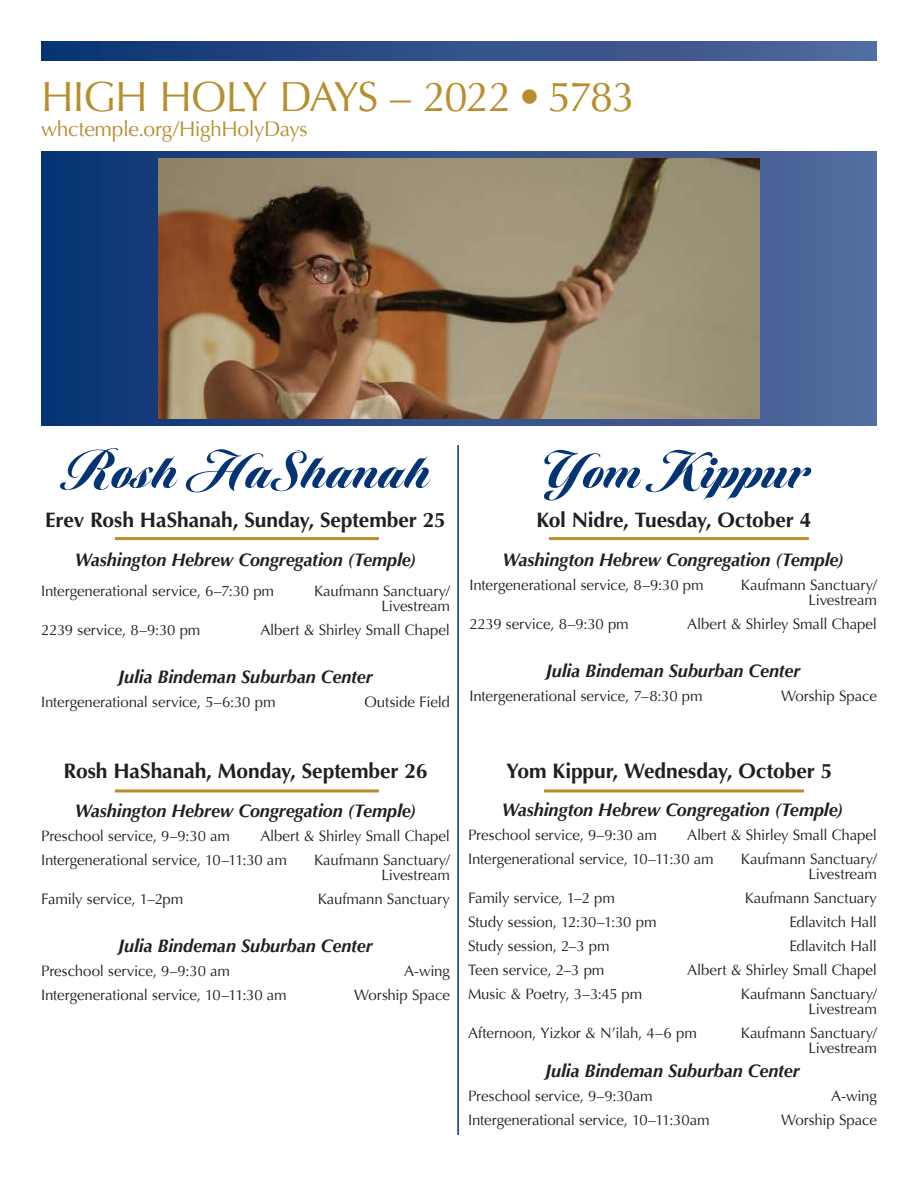
<style>
.page{position:relative;width:918px;height:1188px;background:#fff}
.page>*{position:absolute;margin:0;border:0;box-sizing:border-box;transform-origin:0 0}
.t1{font:900 54px "Tangier";letter-spacing:.02em;color:#053474}
.t2{font:42px "Optima";letter-spacing:-.035em;color:#b88e2d}
.t3{font:700 21px "Optima";letter-spacing:-.005em;color:#231f20}
.t4{font:21px "Optima";letter-spacing:-.02em;color:#b88e2d}
.t5{font:italic 700 18px "Optima";letter-spacing:-.005em;color:#231f20}
.t6{font:15px/15px "Optima";letter-spacing:-.01em;color:#231f20;text-align:right}
</style>
<div class="page">
<div style="left:41px;top:151px;width:836px;height:274px;background:linear-gradient(to right,#0c3574,#54699b)"></div>
<img style="left:158px;top:159px;width:602px;height:260px">
<div style="left:41px;top:41px;width:836px;height:20px;background:linear-gradient(to right,#0c3574,#54699b)"></div>
<hr style="left:115px;top:789px;width:264px;height:3px;background:#b88e2d">
<hr style="left:549px;top:537px;width:260px;height:3px;background:#b88e2d">
<hr style="left:544px;top:789px;width:260px;height:3px;background:#b88e2d">
<hr style="left:115px;top:537px;width:264px;height:3px;background:#b88e2d">
<hr style="left:457px;top:445px;width:2px;height:689px;background:#053474">
<h2 class="t2" style="left:41px;top:79px;width:596px">HIGH HOLY DAYS – 2022 • 5783</h2>
<h3 class="t4" style="left:41px;top:120px;width:268px">whctemple.org/HighHolyDays</h3>
<h1 class="t1" style="left:61px;top:448px;width:371px">Rosh HaShanah</h1>
<h3 class="t3" style="left:45px;top:511px;width:402px">Erev Rosh HaShanah, Sunday, September 25</h3>
<p class="t5" style="left:75px;top:553px;width:343px">Washington Hebrew Congregation (Temple)</p>
<p class="t6" style="left:41px;top:585px;width:235px">Intergenerational service, 6–7:30 pm</p>
<p class="t6" style="left:314px;top:585px;width:137px">Kaufmann Sanctuary/<br>Livestream</p>
<p class="t6" style="left:41px;top:624px;width:161px">2239 service, 8–9:30 pm</p>
<p class="t6" style="left:260px;top:624px;width:191px">Albert &amp; Shirley Small Chapel</p>
<p class="t5" style="left:118px;top:670px;width:256px">Julia Bindeman Suburban Center</p>
<p class="t6" style="left:41px;top:696px;width:236px">Intergenerational service, 5–6:30 pm</p>
<p class="t6" style="left:364px;top:696px;width:87px">Outside Field</p>
<h1 class="t1" style="left:542px;top:448px;width:269px">Yom Kippur</h1>
<h3 class="t3" style="left:536px;top:511px;width:276px">Kol Nidre, Tuesday, October 4</h3>
<p class="t5" style="left:502px;top:553px;width:343px">Washington Hebrew Congregation (Temple)</p>
<p class="t6" style="left:469px;top:579px;width:236px">Intergenerational service, 8–9:30 pm</p>
<p class="t6" style="left:741px;top:579px;width:137px">Kaufmann Sanctuary/<br>Livestream</p>
<p class="t6" style="left:469px;top:618px;width:161px">2239 service, 8–9:30 pm</p>
<p class="t6" style="left:687px;top:618px;width:191px">Albert &amp; Shirley Small Chapel</p>
<p class="t5" style="left:546px;top:664px;width:256px">Julia Bindeman Suburban Center</p>
<p class="t6" style="left:469px;top:690px;width:235px">Intergenerational service, 7–8:30 pm</p>
<p class="t6" style="left:781px;top:690px;width:97px">Worship Space</p>
<h3 class="t3" style="left:64px;top:763px;width:365px">Rosh HaShanah, Monday, September 26</h3>
<h3 class="t3" style="left:506px;top:762px;width:328px">Yom Kippur, Wednesday, October 5</h3>
<p class="t5" style="left:502px;top:802px;width:343px">Washington Hebrew Congregation (Temple)</p>
<p class="t6" style="left:468px;top:829px;width:190px">Preschool service, 9–9:30 am</p>
<p class="t5" style="left:75px;top:804px;width:343px">Washington Hebrew Congregation (Temple)</p>
<p class="t6" style="left:41px;top:830px;width:190px">Preschool service, 9–9:30 am</p>
<p class="t6" style="left:468px;top:824px;width:410px;line-height:24px;text-align:left;text-indent:219px">Albert &amp; Shirley Small Chapel<br>Intergenerational service, 10–11:30 am</p>
<p class="t6" style="left:41px;top:825px;width:410px;line-height:24px;text-align:left;text-indent:219px">Albert &amp; Shirley Small Chapel<br>Intergenerational service, 10–11:30 am</p>
<p class="t6" style="left:741px;top:853px;width:137px">Kaufmann Sanctuary/<br>Livestream</p>
<p class="t6" style="left:314px;top:854px;width:137px">Kaufmann Sanctuary/<br>Livestream</p>
<p class="t6" style="left:41px;top:893px;width:144px">Family service, 1–2pm</p>
<p class="t6" style="left:318px;top:893px;width:134px">Kaufmann Sanctuary</p>
<p class="t5" style="left:118px;top:939px;width:256px">Julia Bindeman Suburban Center</p>
<p class="t6" style="left:41px;top:965px;width:190px">Preschool service, 9–9:30 am</p>
<p class="t6" style="left:404px;top:965px;width:47px">A-wing</p>
<p class="t6" style="left:41px;top:989px;width:247px">Intergenerational service, 10–11:30 am</p>
<p class="t6" style="left:354px;top:989px;width:97px">Worship Space</p>
<p class="t6" style="left:468px;top:892px;width:148px">Family service, 1–2 pm</p>
<p class="t6" style="left:745px;top:892px;width:134px">Kaufmann Sanctuary</p>
<p class="t6" style="left:468px;top:916px;width:190px">Study session, 12:30–1:30 pm</p>
<p class="t6" style="left:789px;top:916px;width:89px">Edlavitch Hall</p>
<p class="t6" style="left:468px;top:940px;width:143px">Study session, 2–3 pm</p>
<p class="t6" style="left:789px;top:940px;width:89px">Edlavitch Hall</p>
<p class="t6" style="left:468px;top:964px;width:138px">Teen service, 2–3 pm</p>
<p class="t6" style="left:687px;top:964px;width:191px">Albert &amp; Shirley Small Chapel</p>
<p class="t6" style="left:468px;top:988px;width:176px">Music &amp; Poetry, 3–3:45 pm</p>
<p class="t6" style="left:741px;top:988px;width:137px">Kaufmann Sanctuary/<br>Livestream</p>
<p class="t6" style="left:468px;top:1027px;width:230px">Afternoon, Yizkor &amp; N’ilah, 4–6 pm</p>
<p class="t6" style="left:741px;top:1027px;width:137px">Kaufmann Sanctuary/<br>Livestream</p>
<p class="t5" style="left:545px;top:1063px;width:256px">Julia Bindeman Suburban Center</p>
<p class="t6" style="left:468px;top:1090px;width:186px">Preschool service, 9–9:30am</p>
<p class="t6" style="left:831px;top:1090px;width:47px">A-wing</p>
<p class="t6" style="left:468px;top:1114px;width:243px">Intergenerational service, 10–11:30am</p>
<p class="t6" style="left:781px;top:1114px;width:97px">Worship Space</p>
</div>
